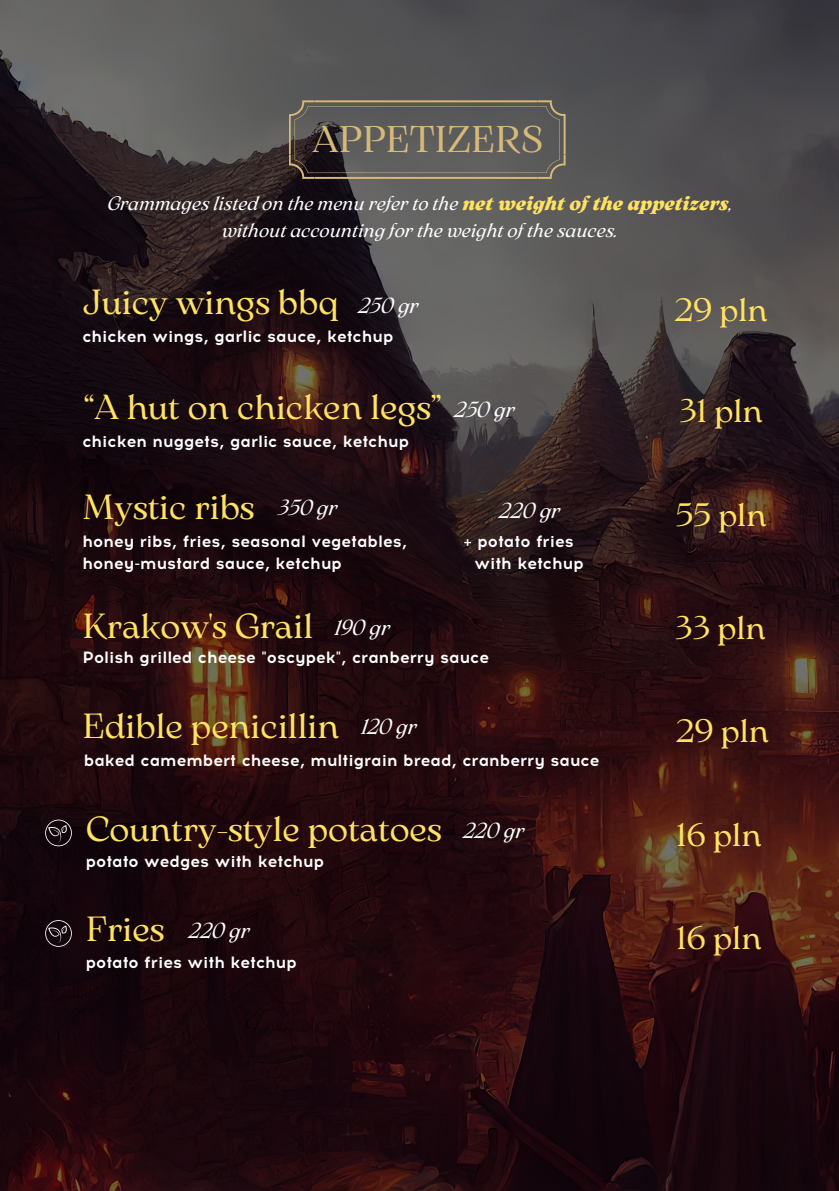
<style>
.page{position:relative;width:839px;height:1191px;background:#fff}
.page>*{position:absolute;margin:0;border:0;box-sizing:border-box;transform-origin:0 0}
.t1{font:37px "Arsenica Antiqua";color:#d8ba78}
.t2{font:34.8px "Arsenica Antiqua";color:#ffe264}
.t3{font:32.4px "Arsenica Antiqua";color:#ffe264}
.t4{font:italic 21.8px "Arsenica Antiqua";color:#fff}
.t5{font:italic 19.6px/27px "Arsenica Antiqua";color:#fff;text-align:center}
.t6{font:700 16.4px "Acrom";color:#fff}
.s1{font-weight:700;color:#ffe264}
</style>
<div class="page">
<img style="left:0;top:0;width:838px;height:1191px">
<svg style="left:289px;top:100px;width:276px;height:79px;background:#5d5a56"></svg>
<svg style="left:45px;top:820px;width:27px;height:26px"></svg>
<svg style="left:45px;top:920px;width:27px;height:27px"></svg>
<p class="t1" style="left:312px;top:125px;width:232px">APPETIZERS</p>
<p class="t5" style="left:107px;top:192px;width:626px">Grammages listed on the menu refer to the <span class="s1">net weight of the appetizers</span>, without accounting for the weight of the sauces.</p>
<p class="t2" style="left:82px;top:289px;width:257px">Juicy wings bbq</p>
<p class="t6" style="left:82px;top:327px;width:312px">chicken wings, garlic sauce, ketchup</p>
<p class="t4" style="left:358px;top:297px;width:62px">250 gr</p>
<p class="t2" style="left:84px;top:394px;width:359px">“A hut on chicken legs”</p>
<p class="t6" style="left:82px;top:432px;width:328px">chicken nuggets, garlic sauce, ketchup</p>
<p class="t4" style="left:454px;top:401px;width:62px">250 gr</p>
<p class="t2" style="left:82px;top:494px;width:174px">Mystic ribs</p>
<p class="t6" style="left:82px;top:532px;width:326px">honey ribs, fries, seasonal vegetables,</p>
<p class="t6" style="left:82px;top:554px;width:261px">honey-mustard sauce, ketchup</p>
<p class="t4" style="left:278px;top:499px;width:61px">350 gr</p>
<p class="t4" style="left:499px;top:502px;width:63px">220 gr</p>
<p class="t6" style="left:463px;top:532px;width:112px">+ potato fries</p>
<p class="t6" style="left:474px;top:554px;width:111px">with ketchup</p>
<p class="t2" style="left:82px;top:613px;width:232px">Krakow's Grail</p>
<p class="t6" style="left:82px;top:647px;width:408px">Polish grilled cheese "oscypek", cranberry sauce</p>
<p class="t4" style="left:335px;top:619px;width:57px">190 gr</p>
<p class="t2" style="left:82px;top:713px;width:258px">Edible penicillin</p>
<p class="t6" style="left:84px;top:751px;width:517px">baked camembert cheese, multigrain bread, cranberry sauce</p>
<p class="t4" style="left:361px;top:718px;width:57px">120 gr</p>
<p class="t3" style="left:674px;top:298px;width:95px">29 pln</p>
<p class="t3" style="left:679px;top:398px;width:85px">31 pln</p>
<p class="t3" style="left:675px;top:503px;width:93px">55 pln</p>
<p class="t3" style="left:674px;top:616px;width:93px">33 pln</p>
<p class="t3" style="left:675px;top:719px;width:95px">29 pln</p>
<p class="t2" style="left:86px;top:816px;width:357px">Country-style potatoes</p>
<p class="t6" style="left:86px;top:851px;width:240px">potato wedges with ketchup</p>
<p class="t2" style="left:86px;top:916px;width:80px">Fries</p>
<p class="t6" style="left:86px;top:953px;width:212px">potato fries with ketchup</p>
<p class="t4" style="left:189px;top:922px;width:63px">220 gr</p>
<p class="t4" style="left:463px;top:823px;width:63px">220 gr</p>
<p class="t3" style="left:676px;top:823px;width:87px">16 pln</p>
<p class="t3" style="left:676px;top:926px;width:87px">16 pln</p>
</div>
